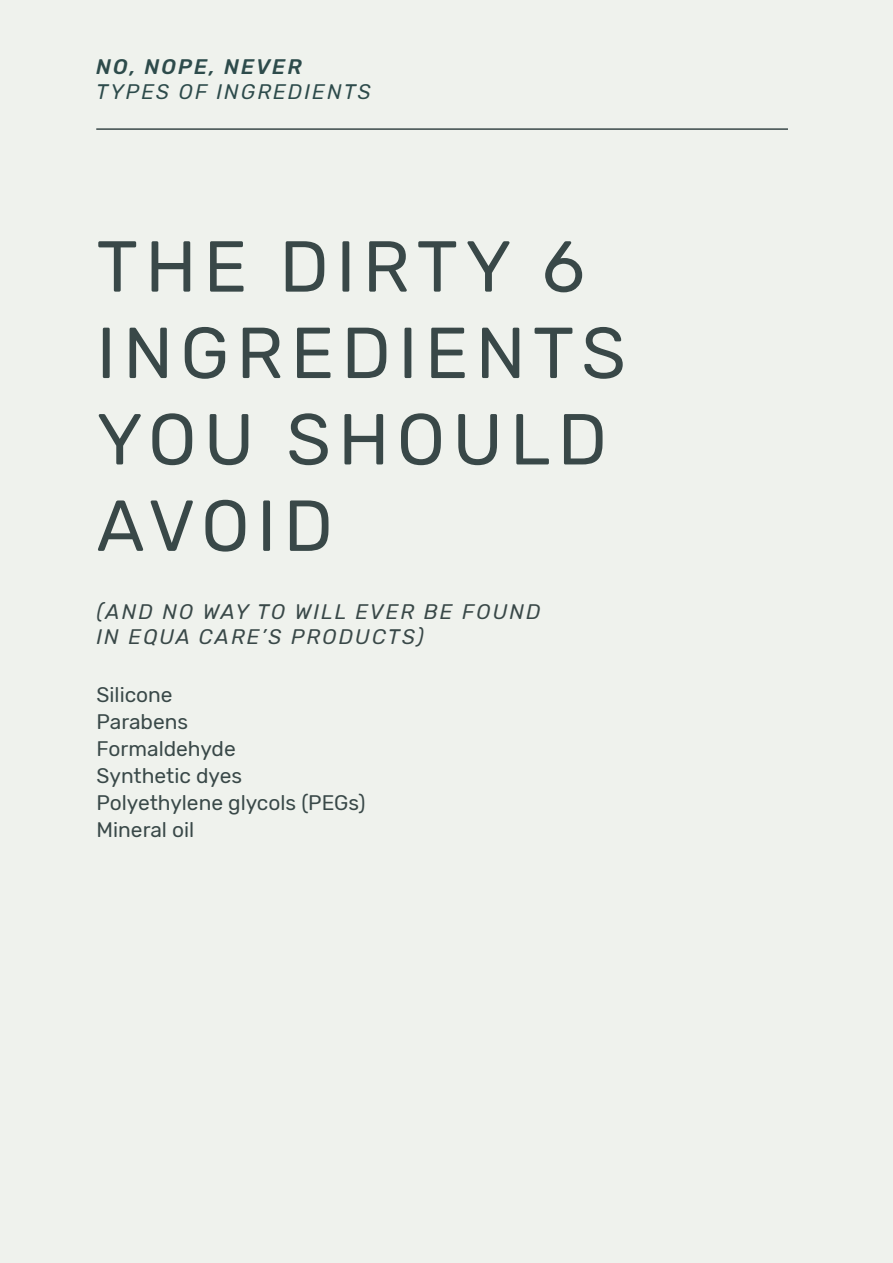
<style>
.page{position:relative;width:893px;height:1263px;background:#eff2ed}
.page>*{position:absolute;margin:0;border:0;box-sizing:border-box;transform-origin:0 0}
.t1{font:72px/86.4px "Rubik";letter-spacing:.1em;color:#394848}
.t2{font:21px "Rubik";color:#394848}
.t3{font:italic 21px "Rubik";letter-spacing:.1em;color:#394848}
.t4{font:italic 21px "Rubik";letter-spacing:.1em;color:#2d4b4b}
.t5{font:italic 500 21px "Rubik";letter-spacing:.1em;color:#2d4b4b}
</style>
<div class="page">
<hr style="left:96px;top:128px;width:692px;height:2px;background:#3a4949">
<p class="t5" style="left:96px;top:54px;width:207px">NO, NOPE, NEVER</p>
<p class="t4" style="left:96px;top:80px;width:276px">TYPES OF INGREDIENTS</p>
<p class="t1" style="left:96px;top:225px;width:531px">THE DIRTY 6<br>INGREDIENTS</p>
<p class="t1" style="left:96px;top:398px;width:512px">YOU SHOULD<br>AVOID</p>
<p class="t3" style="left:96px;top:600px;width:446px">(AND NO WAY TO WILL EVER BE FOUND</p>
<p class="t3" style="left:96px;top:626px;width:329px">IN EQUA CARE’S PRODUCTS)</p>
<p class="t2" style="left:97px;top:683px;width:78px">Silicone</p>
<p class="t2" style="left:97px;top:710px;width:93px">Parabens</p>
<p class="t2" style="left:97px;top:737px;width:141px">Formaldehyde</p>
<p class="t2" style="left:97px;top:764px;width:147px">Synthetic dyes</p>
<p class="t2" style="left:97px;top:791px;width:270px">Polyethylene glycols (PEGs)</p>
<p class="t2" style="left:97px;top:818px;width:99px">Mineral oil</p>
</div>
